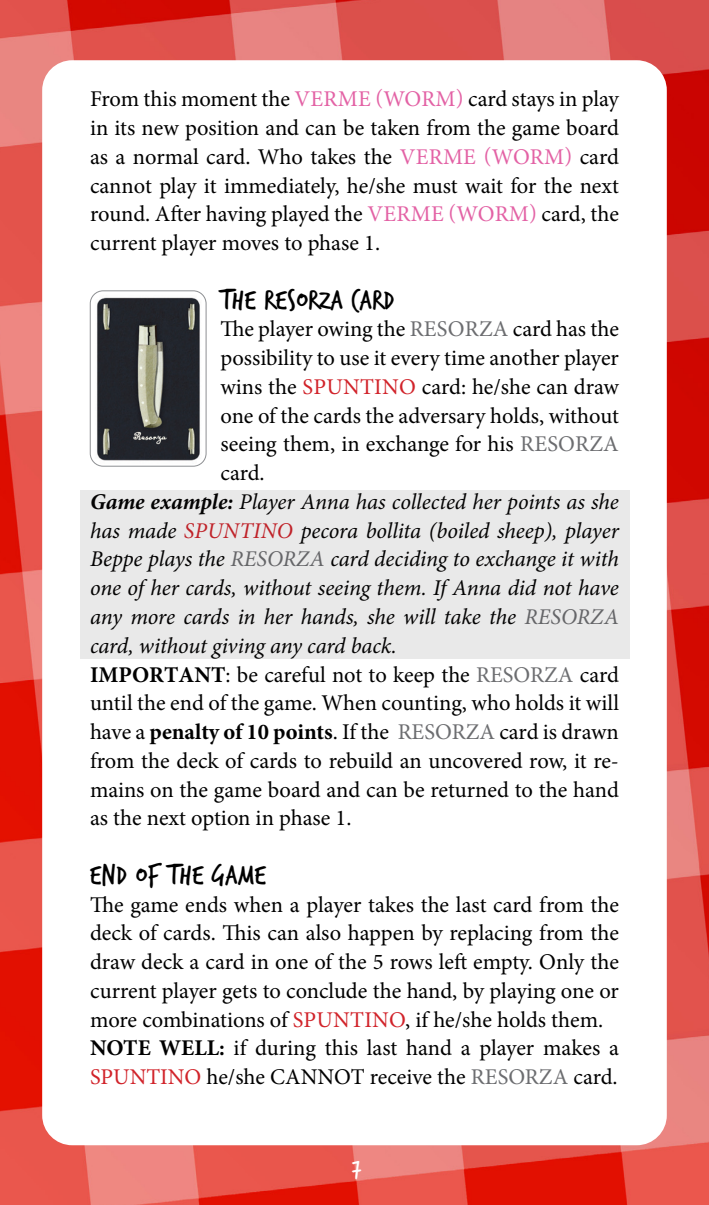
<style>
.page{position:relative;width:709px;height:1205px;background:#fff}
.page>*{position:absolute;margin:0;border:0;box-sizing:border-box;transform-origin:0 0}
.t1{font:30px "Trash Hand";letter-spacing:.02em;color:#000}
.t2{font:25px "Trash Hand";color:#fff}
.t3{font:22.5px/28.8px "Minion Pro";letter-spacing:-.005em;color:#000;text-align:justify}
.t4{font:italic 22.5px/28.8px "Minion Pro";letter-spacing:-.005em;color:#000;text-align:justify}
.s1{color:#e362a5}
.s2{color:#6c6d70}
.s3{color:#d1232a}
.s4{font-weight:700}
</style>
<div class="page">
<img style="left:0;top:0;width:709px;height:1205px">
<div style="left:42px;top:60px;width:624px;height:1085px;background:#fff;border-radius:30px"></div>
<img style="left:90px;top:291px;width:116px;height:175px">
<div style="left:90px;top:291px;width:116px;height:175px;border:1px solid #8d8f92;border-radius:13px"></div>
<div style="left:80px;top:490px;width:549px;height:169px;background:#e9e9e9"></div>
<p class="t3" style="left:90px;top:85px;width:530px">From this moment the <span class="s1">VERME (WORM)</span> card stays in play in its new position and can be taken from the game board as a normal card. Who takes the <span class="s1">VERME (WORM)</span> card cannot play it immediately, he/she must wait for the next round. After having played the <span class="s1">VERME (WORM)</span> card, the current player moves to phase 1.</p>
<p class="t1" style="left:220px;top:285px;width:175px">THE RESORZA CARD</p>
<p class="t3" style="left:220px;top:315px;width:400px">The player owing the <span class="s2">RESORZA</span> card has the possibility to use it every time another player wins the <span class="s3">SPUNTINO</span> card: he/she can draw one of the cards the adversary holds, without seeing them, in exchange for his <span class="s2">RESORZA </span>card.</p>
<p class="t4" style="left:90px;top:487px;width:530px"><span class="s4">Game example:</span> Player Anna has collected her points as she has made <span class="s3">SPUNTINO</span> pecora bollita (boiled sheep), player Beppe plays the <span class="s2">RESORZA</span> card deciding to exchange it with one of her cards, without seeing them. If Anna did not have any more cards in her hands, she will take the <span class="s2">RESORZA </span>card, without giving any card back.</p>
<p class="t3" style="left:90px;top:660px;width:530px"><span class="s4">IMPORTANT</span>: be careful not to keep the <span class="s2">RESORZA</span> card until the end of the game. When counting, who holds it will have a <span class="s4">penalty of 10 points</span>. If the <span class="s2">RESORZA</span> card is drawn from the deck of cards to rebuild an uncovered row, it re&shy;mains on the game board and can be returned to the hand as the next option in phase 1.</p>
<p class="t1" style="left:90px;top:860px;width:177px">END OF THE GAME</p>
<p class="t3" style="left:90px;top:890px;width:530px">The game ends when a player takes the last card from the deck of cards. This can also happen by replacing from the draw deck a card in one of the 5 rows left empty. Only the current player gets to conclude the hand, by playing one or more combinations of <span class="s3">SPUNTINO</span>, if he/she holds them.</p>
<p class="t3" style="left:90px;top:1034px;width:530px"><span class="s4">NOTE WELL:</span> if during this last hand a player makes a<br><span class="s3">SPUNTINO</span> he/she CANNOT receive the <span class="s2">RESORZA</span> card.</p>
<p class="t2" style="left:352px;top:1156px;width:11px">7</p>
</div>
